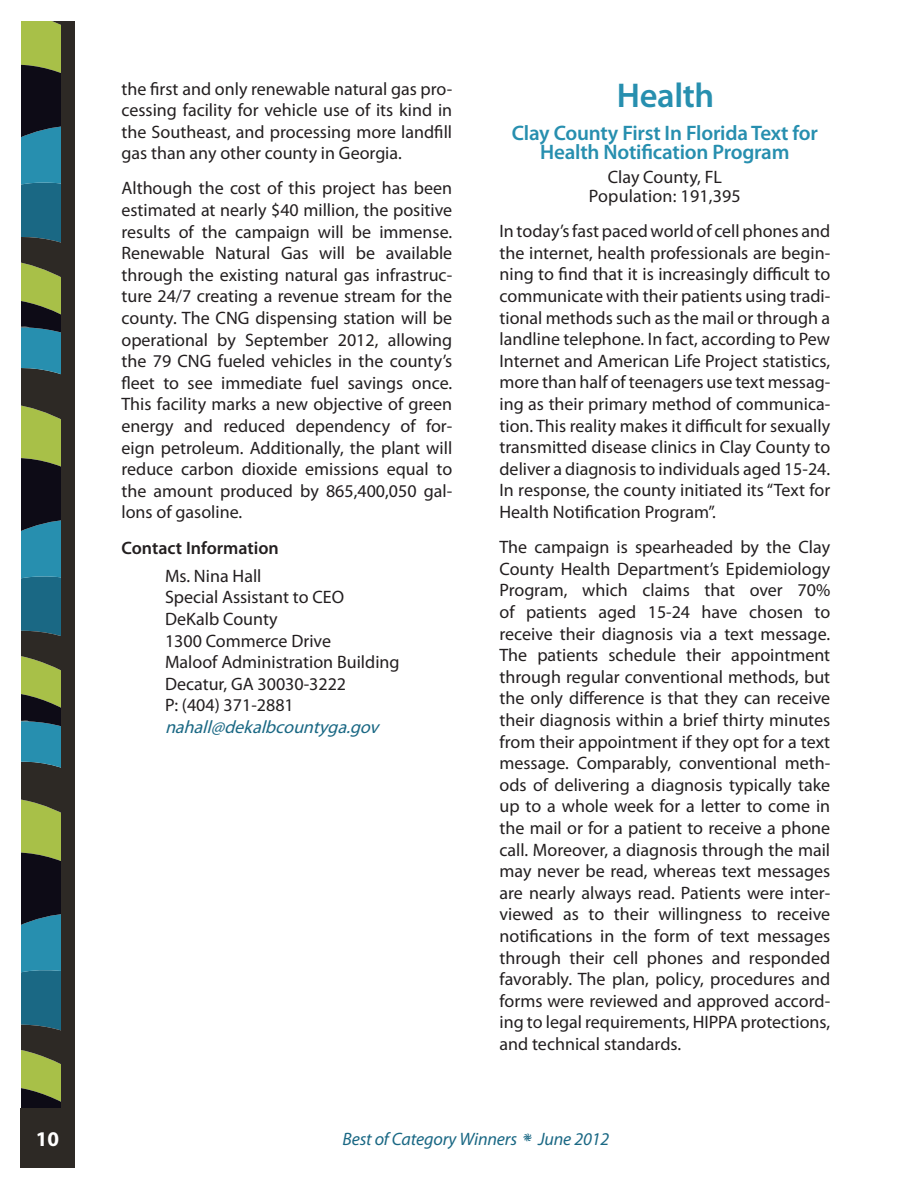
<style>
.page{position:relative;width:918px;height:1188px;background:#fff}
.page>*{position:absolute;margin:0;border:0;box-sizing:border-box;transform-origin:0 0}
.t1{font:600 34.5px "Myriad Pro";letter-spacing:-.01em;color:#278faf}
.program_name{font:600 21px/19.5px "Myriad Pro";letter-spacing:-.01em;color:#278faf;text-align:center}
.t2{font:700 21px "Myriad Pro";color:#fff}
.basic_Body{font:18px/21.6px "Myriad Pro";color:#231f20;text-align:justify}
.Contact_information{font:18px "Myriad Pro";color:#231f20}
.t3{font:italic 18px "Myriad Pro";letter-spacing:-.01em;color:#1a6884}
.Contact_information-2{font:italic 18px "Myriad Pro";color:#1a6884}
.contact_header{font:600 18px "Myriad Pro";color:#231f20}
.Population{font:18px "Myriad Pro";letter-spacing:.01em;color:#231f20}
.County{font:18px "Myriad Pro";color:#231f20}
</style>
<div class="page">
<svg style="left:20px;top:21px;width:55px;height:1147px;background:#4b665a"></svg>
<p class="basic_Body" style="left:122px;top:77px;width:332px">the first and only renewable natural gas pro&shy;cessing facility for vehicle use of its kind in the Southeast, and processing more landfill gas than any other county in Georgia.</p>
<p class="basic_Body" style="left:122px;top:177px;width:332px">Although the cost of this project has been estimated at nearly $40 million, the positive results of the campaign will be immense.<br>Renewable Natural Gas will be available through the existing natural gas infrastruc&shy;ture 24/7 creating a revenue stream for the county. The CNG dispensing station will be operational by September 2012, allowing the 79 CNG fueled vehicles in the county’s fleet to see immediate fuel savings once.<br>This facility marks a new objective of green energy and reduced dependency of for&shy;eign petroleum. Additionally, the plant will reduce carbon dioxide emissions equal to the amount produced by 865,400,050 gal&shy;lons of gasoline.</p>
<p class="contact_header" style="left:122px;top:536px;width:159px">Contact Information</p>
<p class="Contact_information" style="left:165px;top:565px;width:98px">Ms. Nina Hall</p>
<p class="Contact_information" style="left:165px;top:586px;width:181px">Special Assistant to CEO</p>
<p class="Contact_information" style="left:165px;top:608px;width:114px">DeKalb County</p>
<p class="Contact_information" style="left:165px;top:630px;width:168px">1300 Commerce Drive</p>
<p class="Contact_information" style="left:165px;top:651px;width:236px">Maloof Administration Building</p>
<p class="Contact_information" style="left:165px;top:673px;width:183px">Decatur, GA 30030-3222</p>
<p class="Contact_information" style="left:165px;top:694px;width:130px">P: (404) 371-2881</p>
<p class="Contact_information-2" style="left:165px;top:716px;width:221px">nahall@dekalbcountyga.gov</p>
<p class="t1" style="left:617px;top:73px;width:99px">Health</p>
<p class="program_name" style="left:512px;top:123px;width:308px">Clay County First In Florida Text for<br>Health Notification Program</p>
<p class="County" style="left:608px;top:165px;width:116px">Clay County, FL</p>
<p class="Population" style="left:589px;top:185px;width:153px">Population: 191,395</p>
<p class="basic_Body" style="left:500px;top:220px;width:332px">In today’s fast paced world of cell phones and the internet, health professionals are begin&shy;ning to find that it is increasingly difficult to communicate with their patients using tradi&shy;tional methods such as the mail or through a landline telephone. In fact, according to Pew Internet and American Life Project statistics, more than half of teenagers use text messag&shy;ing as their primary method of communica&shy;tion. This reality makes it difficult for sexually transmitted disease clinics in Clay County to deliver a diagnosis to individuals aged 15-24.<br>In response, the county initiated its “Text for Health Notification Program”.</p>
<p class="basic_Body" style="left:500px;top:536px;width:332px">The campaign is spearheaded by the Clay County Health Department’s Epidemiology Program, which claims that over 70% of patients aged 15-24 have chosen to receive their diagnosis via a text message.<br>The patients schedule their appointment through regular conventional methods, but the only difference is that they can receive their diagnosis within a brief thirty minutes from their appointment if they opt for a text message. Comparably, conventional meth&shy;ods of delivering a diagnosis typically take up to a whole week for a letter to come in the mail or for a patient to receive a phone call. Moreover, a diagnosis through the mail may never be read, whereas text messages are nearly always read. Patients were inter&shy;viewed as to their willingness to receive notifications in the form of text messages through their cell phones and responded favorably. The plan, policy, procedures and forms were reviewed and approved accord&shy;ing to legal requirements, HIPPA protections, and technical standards.</p>
<p class="t2" style="left:36px;top:1125px;width:25px">10</p>
<p class="t3" style="left:342px;top:1128px;width:268px">Best of Category Winners <sup>(</sup> June 2012</p>
</div>
